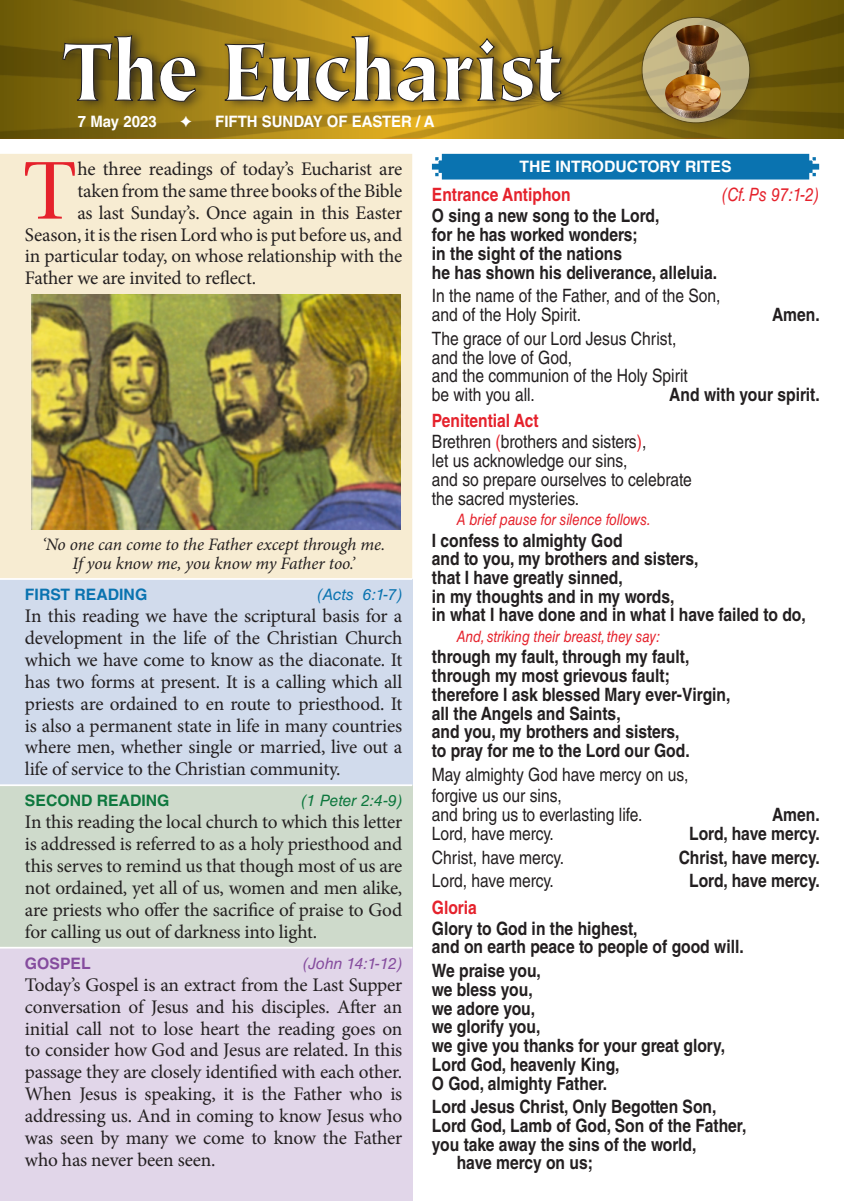
<style>
.page{position:relative;width:844px;height:1201px;background:#fff}
.page>*{position:absolute;margin:0;border:0;box-sizing:border-box;transform-origin:0 0}
.i-Introduction{font:85.58px "Giovanni Std";color:#e5222c}
.i-Readings{font:19.25px/21.9px "Minion Pro";letter-spacing:-.01em;color:#231f20;text-align:justify}
.i-Introduction-2{font:19.25px "Minion Pro";letter-spacing:-.015em;color:#231f20}
.Gloria_Prof_Text{font:700 18.38px "Helvetica LT Std";color:#231f20;scale:.85 1}
.Mass_Text{font:18.38px "Helvetica LT Std";color:#231f20;scale:.85 1}
.Antiphone{font:700 18.38px "Helvetica LT Std";color:#231f20;scale:.85 1}
.TextBold_After{font:700 18.38px "Helvetica LT Std";color:#231f20;scale:.85 1}
.Text{font:18.38px "Helvetica LT Std";color:#231f20;scale:.85 1}
.Mass_Text_After{font:18.38px "Helvetica LT Std";color:#231f20;scale:.85 1}
.Reading_Text{font:18.38px "Helvetica LT Std";color:#231f20;scale:.85 1}
.Text-2{font:700 18.38px "Helvetica LT Std";color:#231f20;scale:.85 1}
.Mass_Text_After-2{font:700 18.38px "Helvetica LT Std";color:#231f20;scale:.85 1}
.Heading2{font:700 18.38px "Helvetica LT Std";color:#e5222c;scale:.85 1}
.Gloria_Prof_Indent1{font:700 18.38px "Helvetica LT Std";color:#231f20;scale:.85 1}
.Heading2-2{font:italic 18.38px "Helvetica LT Std";color:#e5222c;scale:.85 1}
.t1{font:italic 17.5px/19.2px "Minion Pro";letter-spacing:-.01em;color:#231f20;text-align:center}
.Rubrics_Indent{font:italic 15.75px "Helvetica LT Std";color:#e5222c;scale:.85 1}
.Issue_Date{font:700 15.75px "Helvetica LT Std";color:#fff;scale:.95 1}
.Introductory_Rights{font:700 15.75px "Helvetica LT Std";color:#fff}
.i-Heading-Second{font:700 15.75px "Helvetica LT Std";color:#0d773d}
.i-Heading-Second-2{font:italic 15.75px "Helvetica LT Std";letter-spacing:-.01em;color:#0d773d}
.i-Heading-Gospel{font:italic 15.75px "Helvetica LT Std";letter-spacing:-.01em;color:#854c9e}
.i-Heading-First{font:700 15.75px "Helvetica LT Std";color:#0a73b0}
.i-Heading-First-2{font:italic 15.75px "Helvetica LT Std";color:#0a73b0}
.i-Heading-Gospel-2{font:700 15.75px "Helvetica LT Std";color:#854c9e}
.s1{color:#e5222c}
</style>
<div class="page">
<img style="left:0;top:0;width:843px;height:138px">
<div style="left:635px;top:11px;width:128px;height:125px;background:#231f20;opacity:.45"></div>
<div style="left:642px;top:17px;width:107px;height:106px;background:#bfb386;border-radius:50%"></div>
<img style="left:664px;top:25px;width:57px;height:94px">
<div style="left:59px;top:29px;width:515px;height:83px;background:#231f20;opacity:.75"></div>
<svg style="left:62px;top:34px;width:500px;height:69px"></svg>
<div style="left:432px;top:154px;width:387px;height:25px;background:#0a73b0"></div>
<div style="left:0;top:154px;width:412px;height:424px;background:#f7ecd2"></div>
<div style="left:0;top:579px;width:412px;height:206px;background:#d1dbec"></div>
<div style="left:0;top:785px;width:412px;height:162px;background:#cedacb"></div>
<div style="left:0;top:947px;width:412px;height:253px;background:#e1d6e9"></div>
<hr style="left:0;top:578px;width:412px;height:2px;background:#fff">
<hr style="left:0;top:784px;width:412px;height:2px;background:#fff">
<hr style="left:0;top:946px;width:412px;height:2px;background:#fff">
<img style="left:31px;top:294px;width:369px;height:235px">
<svg style="left:180px;top:116px;width:11px;height:11px"></svg>
<p class="Issue_Date" style="left:78px;top:112px;width:84px">7 May 2023</p>
<p class="Issue_Date" style="left:215px;top:112px;width:232px">FIFTH SUNDAY OF EASTER / A</p>
<p class="i-Introduction" style="left:27px;top:142px;width:48px">T</p>
<p class="i-Introduction-2" style="left:77px;top:156px;width:326px">he three readings of today’s Eucharist are</p>
<p class="i-Introduction-2" style="left:77px;top:178px;width:326px">taken from the same three books of the Bible</p>
<p class="i-Introduction-2" style="left:77px;top:199px;width:326px">as last Sunday’s. Once again in this Easter</p>
<p class="i-Introduction-2" style="left:25px;top:221px;width:379px">Season, it is the risen Lord who is put before us, and</p>
<p class="i-Introduction-2" style="left:25px;top:243px;width:379px">in particular today, on whose relationship with the</p>
<p class="i-Introduction-2" style="left:25px;top:265px;width:232px">Father we are invited to reflect.</p>
<p class="t1" style="left:42px;top:534px;width:344px">‘No one can come to the Father except through me.<br>If you know me, you know my Father too.’</p>
<p class="i-Heading-First" style="left:25px;top:585px;width:124px">FIRST READING</p>
<p class="i-Heading-First-2" style="left:317px;top:585px;width:86px">(Acts 6:1-7)</p>
<p class="i-Readings" style="left:25px;top:605px;width:379px">In this reading we have the scriptural basis for a development in the life of the Christian Church which we have come to know as the diaconate. It has two forms at present. It is a calling which all priests are ordained to en route to priesthood. It is also a permanent state in life in many countries where men, whether single or married, live out a life of service to the Christian community.</p>
<p class="i-Heading-Second" style="left:25px;top:791px;width:146px">SECOND READING</p>
<p class="i-Heading-Second-2" style="left:301px;top:791px;width:102px">(1 Peter 2:4-9)</p>
<p class="i-Readings" style="left:25px;top:811px;width:379px">In this reading the local church to which this letter is addressed is referred to as a holy priesthood and this serves to remind us that though most of us are not ordained, yet all of us, women and men alike, are priests who offer the sacrifice of praise to God for calling us out of darkness into light.</p>
<p class="i-Heading-Gospel-2" style="left:25px;top:953px;width:67px">GOSPEL</p>
<p class="i-Heading-Gospel" style="left:303px;top:954px;width:100px">(John 14:1-12)</p>
<p class="i-Readings" style="left:25px;top:973px;width:379px">Today’s Gospel is an extract from the Last Supper conversation of Jesus and his disciples. After an initial call not to lose heart the reading goes on to consider how God and Jesus are related. In this passage they are closely identified with each other.<br>When Jesus is speaking, it is the Father who is addressing us. And in coming to know Jesus who was seen by many we come to know the Father who has never been seen.</p>
<p class="Introductory_Rights" style="left:519px;top:157px;width:213px">THE INTRODUCTORY RITES</p>
<p class="Heading2" style="left:432px;top:183px;width:165px">Entrance Antiphon</p>
<p class="Heading2-2" style="left:722px;top:184px;width:116px">(Cf. Ps 97:1-2)</p>
<p class="Antiphone" style="left:432px;top:205px;width:269px">O sing a new song to the Lord,</p>
<p class="Antiphone" style="left:432px;top:223px;width:244px">for he has worked wonders;</p>
<p class="Antiphone" style="left:432px;top:242px;width:225px">in the sight of the nations</p>
<p class="Antiphone" style="left:432px;top:261px;width:337px">he has shown his deliverance, alleluia.</p>
<p class="Mass_Text" style="left:432px;top:285px;width:341px">In the name of the Father, and of the Son,</p>
<p class="Mass_Text_After" style="left:432px;top:304px;width:177px">and of the Holy Spirit.</p>
<p class="Mass_Text_After-2" style="left:771px;top:303px;width:58px">Amen.</p>
<p class="Mass_Text" style="left:432px;top:328px;width:289px">The grace of our Lord Jesus Christ,</p>
<p class="Mass_Text" style="left:432px;top:346px;width:166px">and the love of God,</p>
<p class="Mass_Text" style="left:432px;top:365px;width:303px">and the communion of the Holy Spirit</p>
<p class="Text" style="left:432px;top:384px;width:123px">be with you all.</p>
<p class="Text-2" style="left:669px;top:383px;width:178px">And with your spirit.</p>
<p class="Heading2" style="left:432px;top:409px;width:127px">Penitential Act</p>
<p class="Mass_Text" style="left:432px;top:431px;width:254px">Brethren <span class="s1">(</span>brothers and sisters<span class="s1">)</span>,</p>
<p class="Mass_Text" style="left:432px;top:450px;width:231px">let us acknowledge our sins,</p>
<p class="Mass_Text" style="left:432px;top:469px;width:307px">and so prepare ourselves to celebrate</p>
<p class="Mass_Text" style="left:432px;top:487px;width:175px">the sacred mysteries.</p>
<p class="Rubrics_Indent" style="left:456px;top:510px;width:230px">A brief pause for silence follows.</p>
<p class="Gloria_Prof_Text" style="left:432px;top:529px;width:226px">I confess to almighty God</p>
<p class="Gloria_Prof_Text" style="left:432px;top:547px;width:315px">and to you, my brothers and sisters,</p>
<p class="Gloria_Prof_Text" style="left:432px;top:566px;width:226px">that I have greatly sinned,</p>
<p class="Gloria_Prof_Text" style="left:432px;top:585px;width:287px">in my thoughts and in my words,</p>
<p class="Gloria_Prof_Text" style="left:432px;top:604px;width:441px">in what I have done and in what I have failed to do,</p>
<p class="Rubrics_Indent" style="left:456px;top:627px;width:241px">And, striking their breast, they say:</p>
<p class="Gloria_Prof_Text" style="left:432px;top:645px;width:304px">through my fault, through my fault,</p>
<p class="Gloria_Prof_Text" style="left:432px;top:664px;width:281px">through my most grievous fault;</p>
<p class="Gloria_Prof_Text" style="left:432px;top:683px;width:352px">therefore I ask blessed Mary ever-Virgin,</p>
<p class="Gloria_Prof_Text" style="left:432px;top:702px;width:223px">all the Angels and Saints,</p>
<p class="Gloria_Prof_Text" style="left:432px;top:720px;width:293px">and you, my brothers and sisters,</p>
<p class="TextBold_After" style="left:432px;top:739px;width:305px">to pray for me to the Lord our God.</p>
<p class="Reading_Text" style="left:432px;top:763px;width:303px">May almighty God have mercy on us,</p>
<p class="Reading_Text" style="left:432px;top:785px;width:154px">forgive us our sins,</p>
<p class="Text" style="left:432px;top:804px;width:249px">and bring us to everlasting life.</p>
<p class="Text-2" style="left:771px;top:803px;width:58px">Amen.</p>
<p class="Mass_Text_After" style="left:432px;top:822px;width:145px">Lord, have mercy.</p>
<p class="Mass_Text_After-2" style="left:689px;top:822px;width:155px">Lord, have mercy.</p>
<p class="Mass_Text_After" style="left:432px;top:846px;width:157px">Christ, have mercy.</p>
<p class="Mass_Text_After-2" style="left:678px;top:846px;width:167px">Christ, have mercy.</p>
<p class="Text" style="left:432px;top:870px;width:145px">Lord, have mercy.</p>
<p class="Text-2" style="left:689px;top:869px;width:155px">Lord, have mercy.</p>
<p class="Heading2" style="left:432px;top:895px;width:54px">Gloria</p>
<p class="Gloria_Prof_Text" style="left:432px;top:917px;width:243px">Glory to God in the highest,</p>
<p class="TextBold_After" style="left:432px;top:935px;width:368px">and on earth peace to people of good will.</p>
<p class="Gloria_Prof_Text" style="left:432px;top:959px;width:130px">We praise you,</p>
<p class="Gloria_Prof_Text" style="left:432px;top:978px;width:120px">we bless you,</p>
<p class="Gloria_Prof_Text" style="left:432px;top:996px;width:123px">we adore you,</p>
<p class="Gloria_Prof_Text" style="left:432px;top:1015px;width:129px">we glorify you,</p>
<p class="Gloria_Prof_Text" style="left:432px;top:1034px;width:346px">we give you thanks for your great glory,</p>
<p class="Gloria_Prof_Text" style="left:432px;top:1053px;width:222px">Lord God, heavenly King,</p>
<p class="TextBold_After" style="left:432px;top:1071px;width:208px">O God, almighty Father.</p>
<p class="Gloria_Prof_Text" style="left:432px;top:1095px;width:336px">Lord Jesus Christ, Only Begotten Son,</p>
<p class="Gloria_Prof_Text" style="left:432px;top:1114px;width:371px">Lord God, Lamb of God, Son of the Father,</p>
<p class="Gloria_Prof_Text" style="left:432px;top:1133px;width:313px">you take away the sins of the world,</p>
<p class="Gloria_Prof_Indent1" style="left:456px;top:1151px;width:162px">have mercy on us;</p>
</div>
